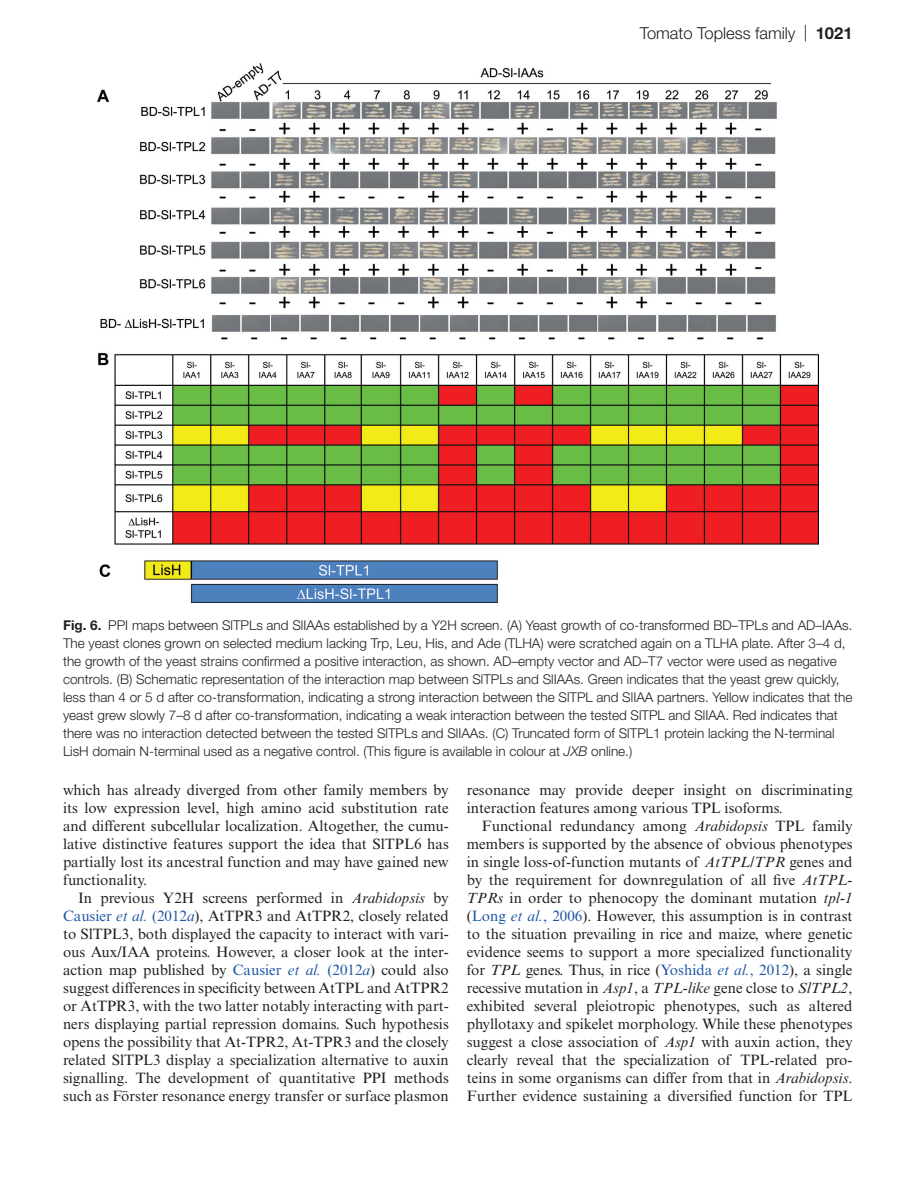
<style>
.page{position:relative;width:919px;height:1187px;background:#fff}
.page>*{position:absolute;margin:0;border:0;box-sizing:border-box;transform-origin:0 0}
.t1{font:300 16.5px "Helvetica Neue LT Std";color:#231f20}
.t2{font:15px/18px "Times New Roman MT Std";color:#231f20;text-align:justify}
.t3{font:300 13.5px/18px "Helvetica Neue LT Std";color:#231f20}
.s1{font-weight:700}
.s2{font-style:italic}
.s3{color:#1e56a6}
.s4{font-style:italic;color:#1e56a6}
</style>
<div class="page">
<img style="left:98px;top:63px;width:720px;height:539px">
<p class="t1" style="left:639px;top:23px;width:214px">Tomato Topless family | <span class="s1">1021</span></p>
<p class="t3" style="left:63px;top:615px;width:790px"><span class="s1">Fig. 6.</span> PPI maps between SlTPLs and SlIAAs established by a Y2H screen. (A) Yeast growth of co-transformed BD–TPLs and AD–IAAs.<br>The yeast clones grown on selected medium lacking Trp, Leu, His, and Ade (TLHA) were scratched again on a TLHA plate. After 3–4 d, the growth of the yeast strains confirmed a positive interaction, as shown. AD–empty vector and AD–T7 vector were used as negative controls. (B) Schematic representation of the interaction map between SlTPLs and SlIAAs. Green indicates that the yeast grew quickly, less than 4 or 5 d after co-transformation, indicating a strong interaction between the SlTPL and SlIAA partners. Yellow indicates that the yeast grew slowly 7–8 d after co-transformation, indicating a weak interaction between the tested SlTPL and SlIAA. Red indicates that there was no interaction detected between the tested SlTPLs and SlIAAs. (C) Truncated form of SlTPL1 protein lacking the N-terminal LisH domain N-terminal used as a negative control. (This figure is available in colour at <span class="s2">JXB</span> online.)</p>
<p class="t2" style="left:63px;top:780px;width:387px">which has already diverged from other family members by its low expression level, high amino acid substitution rate and different subcellular localization. Altogether, the cumu&shy;lative distinctive features support the idea that SlTPL6 has partially lost its ancestral function and may have gained new functionality.</p>
<p class="t2" style="left:63px;top:888px;width:387px;text-indent:15px">In previous Y2H screens performed in <span class="s2">Arabidopsis</span> by <span class="s3">Causier</span> <span class="s4">et al.</span> <span class="s3">(2012</span><span class="s4">a</span>), AtTPR3 and AtTPR2, closely related to SlTPL3, both displayed the capacity to interact with vari&shy;ous Aux/IAA proteins. However, a closer look at the inter&shy;action map published by <span class="s3">Causier</span> <span class="s4">et al.</span> <span class="s3">(2012</span><span class="s4">a</span>) could also suggest differences in specificity between AtTPL and AtTPR2 or AtTPR3, with the two latter notably interacting with part&shy;ners displaying partial repression domains. Such hypothesis opens the possibility that At-TPR2, At-TPR3 and the closely related SlTPL3 display a specialization alternative to auxin signalling. The development of quantitative PPI methods such as Förster resonance energy transfer or surface plasmon</p>
<p class="t2" style="left:466px;top:780px;width:387px">resonance may provide deeper insight on discriminating interaction features among various TPL isoforms.</p>
<p class="t2" style="left:466px;top:816px;width:387px;text-indent:15px">Functional redundancy among <span class="s2">Arabidopsis</span> TPL family members is supported by the absence of obvious phenotypes in single loss-of-function mutants of <span class="s2">AtTPL/TPR</span> genes and by the requirement for downregulation of all five <span class="s2">AtTPL-TPRs</span> in order to phenocopy the dominant mutation <span class="s2">tpl-1 </span>(<span class="s3">Long</span> <span class="s4">et al.</span><span class="s3">, 2006</span>). However, this assumption is in contrast to the situation prevailing in rice and maize, where genetic evidence seems to support a more specialized functionality for <span class="s2">TPL</span> genes. Thus, in rice (<span class="s3">Yoshida</span> <span class="s4">et al.</span><span class="s3">, 2012</span>), a single recessive mutation in <span class="s2">Asp1</span>, a <span class="s2">TPL-like</span> gene close to <span class="s2">SlTPL2</span>, exhibited several pleiotropic phenotypes, such as altered phyllotaxy and spikelet morphology. While these phenotypes suggest a close association of <span class="s2">Asp1</span> with auxin action, they clearly reveal that the specialization of TPL-related pro&shy;teins in some organisms can differ from that in <span class="s2">Arabidopsis</span>.<br>Further evidence sustaining a diversified function for TPL</p>
</div>
